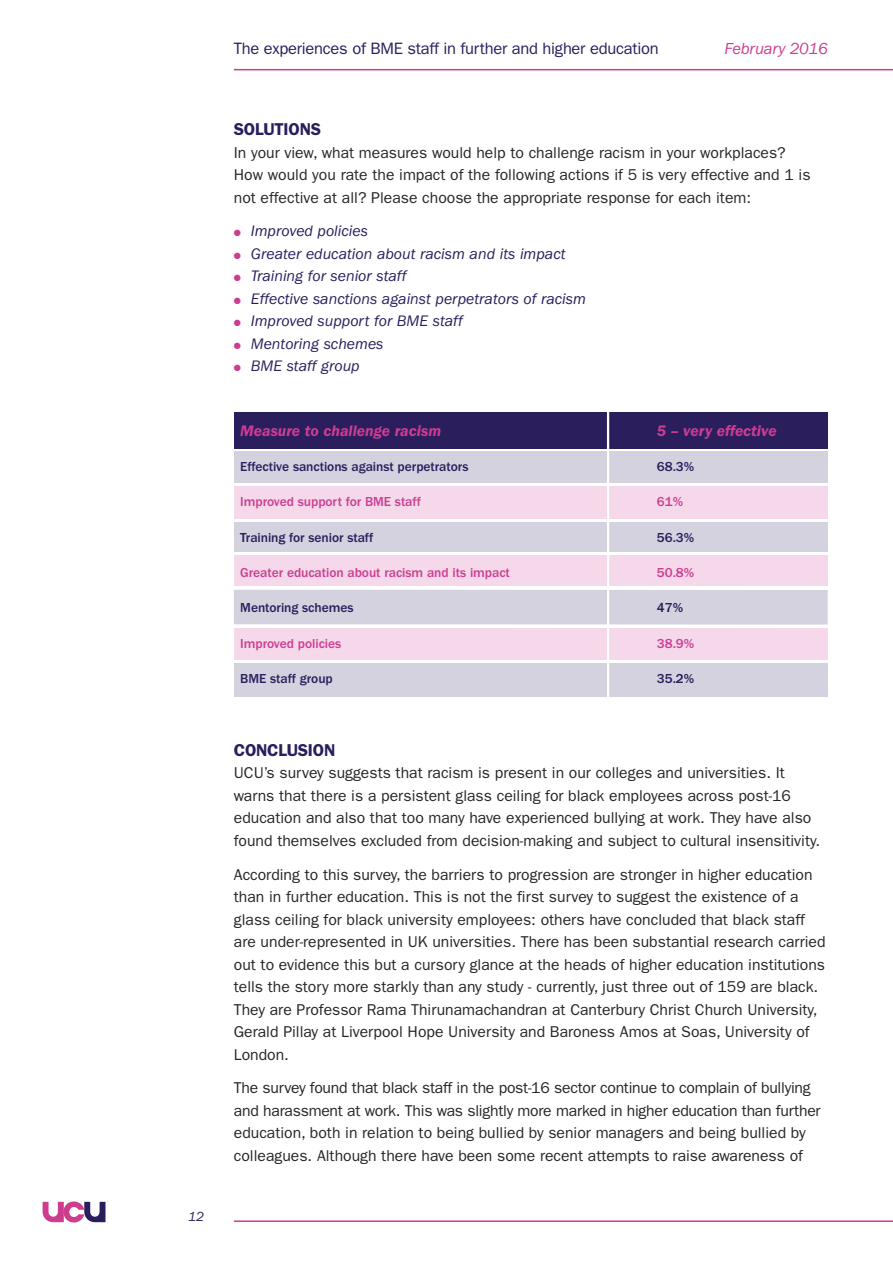
<style>
.page{position:relative;width:893px;height:1263px;background:#fff}
.page>*{position:absolute;margin:0;border:0;box-sizing:border-box;transform-origin:0 0}
.t1{font:600 17.25px "Franklin Gothic";letter-spacing:-.015em;color:#2a1e5d}
.t2{font:16.5px "Franklin Gothic";letter-spacing:-.015em;color:#2a1e5d}
.t3{font:italic 16.5px "Franklin Gothic";letter-spacing:-.015em;color:#cc3d92}
.t4{font:15.75px/22.5px "Franklin Gothic";color:#272526}
.t5{font:italic 15.75px "Franklin Gothic";color:#2a1e5d}
.t6{font:italic 600 15.75px "Franklin Gothic";color:#cc3d92}
.t7{font:500 13.5px "Franklin Gothic";letter-spacing:-.005em;color:#2a1e5d}
.t8{font:500 13.5px "Franklin Gothic";letter-spacing:-.005em;color:#cc3d92}
.t9{font:italic 13.5px "Franklin Gothic";color:#2a1e5d}
.s1{color:#cc3d92}
</style>
<div class="page">
<hr style="left:234px;top:1220px;width:659px;height:2px;background:#cc3d92">
<hr style="left:234px;top:69px;width:659px;height:1px;background:#cc3d92">
<svg style="left:43px;top:1201px;width:62px;height:21px"></svg>
<div style="left:234px;top:555px;width:594px;height:31px;background:#f5d8e9"></div>
<div style="left:234px;top:522px;width:594px;height:29px;background:#d4d2df"></div>
<div style="left:234px;top:452px;width:594px;height:31px;background:#d4d2df"></div>
<div style="left:234px;top:590px;width:594px;height:35px;background:#d4d2df"></div>
<div style="left:234px;top:486px;width:594px;height:32px;background:#f5d8e9"></div>
<div style="left:234px;top:628px;width:594px;height:32px;background:#f5d8e9"></div>
<div style="left:234px;top:663px;width:594px;height:34px;background:#d4d2df"></div>
<div style="left:234px;top:412px;width:594px;height:37px;background:#2a1e5d"></div>
<hr style="left:607px;top:408px;width:2px;height:322px;background:#fff">
<p class="t9" style="left:188px;top:1212px;width:17px">12</p>
<p class="t2" style="left:234px;top:43px;width:426px">The experiences of BME staff in further and higher education</p>
<p class="t3" style="left:725px;top:43px;width:105px">February 2016</p>
<p class="t1" style="left:234px;top:123px;width:89px">SOLUTIONS</p>
<p class="t4" style="left:234px;top:142px;width:578px">In your view, what measures would help to challenge racism in your workplaces?<br>How would you rate the impact of the following actions if 5 is very effective and 1 is not effective at all? Please choose the appropriate response for each item:</p>
<p class="t5" style="left:234px;top:226px;width:136px"><span class="s1">●</span> Improved policies</p>
<p class="t5" style="left:234px;top:248px;width:333px"><span class="s1">●</span> Greater education about racism and its impact</p>
<p class="t5" style="left:234px;top:271px;width:174px"><span class="s1">●</span> Training for senior staff</p>
<p class="t5" style="left:234px;top:293px;width:354px"><span class="s1">●</span> Effective sanctions against perpetrators of racism</p>
<p class="t5" style="left:234px;top:316px;width:230px"><span class="s1">●</span> Improved support for BME staff</p>
<p class="t5" style="left:234px;top:338px;width:151px"><span class="s1">●</span> Mentoring schemes</p>
<p class="t5" style="left:234px;top:361px;width:127px"><span class="s1">●</span> BME staff group</p>
<p class="t6" style="left:240px;top:425px;width:202px">Measure to challenge racism</p>
<p class="t6" style="left:657px;top:425px;width:121px">5 – very effective</p>
<p class="t7" style="left:240px;top:462px;width:230px">Effective sanctions against perpetrators</p>
<p class="t7" style="left:657px;top:462px;width:39px">68.3%</p>
<p class="t8" style="left:240px;top:497px;width:182px">Improved support for BME staff</p>
<p class="t8" style="left:657px;top:497px;width:28px">61%</p>
<p class="t7" style="left:240px;top:533px;width:135px">Training for senior staff</p>
<p class="t7" style="left:657px;top:533px;width:39px">56.3%</p>
<p class="t8" style="left:240px;top:568px;width:271px">Greater education about racism and its impact</p>
<p class="t8" style="left:657px;top:568px;width:39px">50.8%</p>
<p class="t7" style="left:240px;top:603px;width:115px">Mentoring schemes</p>
<p class="t7" style="left:657px;top:603px;width:28px">47%</p>
<p class="t8" style="left:240px;top:638px;width:103px">Improved policies</p>
<p class="t8" style="left:657px;top:638px;width:39px">38.9%</p>
<p class="t7" style="left:240px;top:674px;width:94px">BME staff group</p>
<p class="t7" style="left:657px;top:674px;width:39px">35.2%</p>
<p class="t1" style="left:234px;top:744px;width:103px">CONCLUSION</p>
<p class="t4" style="left:234px;top:763px;width:588px">UCU’s survey suggests that racism is present in our colleges and universities. It warns that there is a persistent glass ceiling for black employees across post-16 education and also that too many have experienced bullying at work. They have also found themselves excluded from decision-making and subject to cultural insensitivity.</p>
<p class="t4" style="left:234px;top:864px;width:593px">According to this survey, the barriers to progression are stronger in higher education than in further education. This is not the first survey to suggest the existence of a glass ceiling for black university employees: others have concluded that black staff are under-represented in UK universities. There has been substantial research carried out to evidence this but a cursory glance at the heads of higher education institutions tells the story more starkly than any study - currently, just three out of 159 are black.<br>They are Professor Rama Thirunamachandran at Canterbury Christ Church University, Gerald Pillay at Liverpool Hope University and Baroness Amos at Soas, University of London.</p>
<p class="t4" style="left:234px;top:1078px;width:588px">The survey found that black staff in the post-16 sector continue to complain of bullying and harassment at work. This was slightly more marked in higher education than further education, both in relation to being bullied by senior managers and being bullied by colleagues. Although there have been some recent attempts to raise awareness of</p>
</div>
